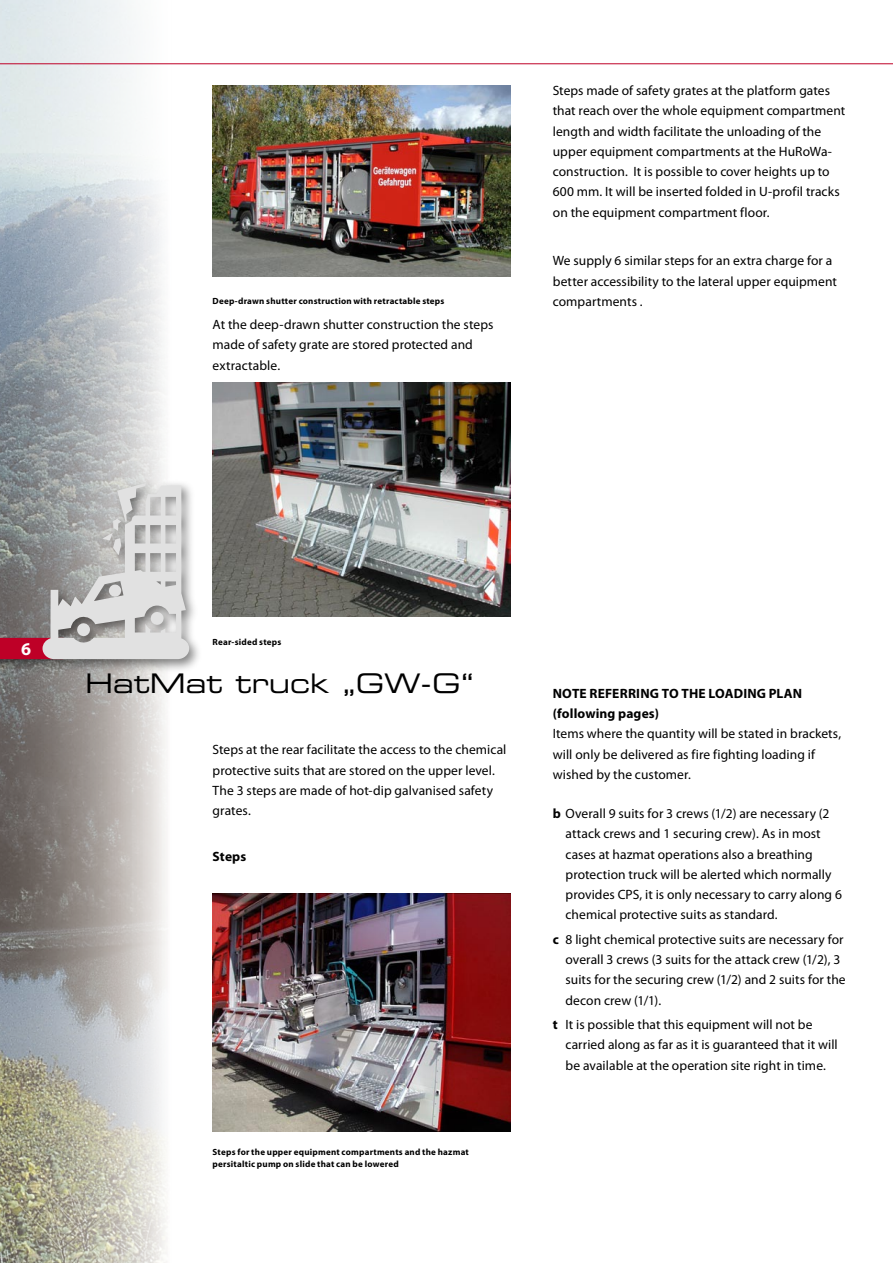
<style>
.page{position:relative;width:893px;height:1263px;background:#fff}
.page>*{position:absolute;margin:0;border:0;box-sizing:border-box;transform-origin:0 0}
.t1{font:27px "Eurostile LT Std Ex 2";color:#000}
.t2{font:700 18px "Myriad Pro";color:#fff}
.Fliesstext{font:13.5px/20.2px "Myriad Pro";letter-spacing:.005em;color:#000}
.Aufzählung{font:13.5px/20.2px "Myriad Pro";letter-spacing:.005em;color:#000}
.Fliesstext-2{font:700 13.5px "Myriad Pro";letter-spacing:.01em;color:#000}
.Bildunterschriften{font:700 9px/12px "Myriad Pro";letter-spacing:.025em;color:#000}
.s1{font-weight:700}
</style>
<div class="page">
<svg style="left:0;top:0;width:174px;height:1263px;background:#bcbdbc"></svg>
<div style="left:0;top:477px;width:204px;height:198px;background:#000;opacity:.5"></div>
<div style="left:0;top:638px;width:64px;height:21px;background:#be0027"></div>
<svg style="left:43px;top:483px;width:146px;height:176px;background:#c0c0c0"></svg>
<hr style="left:0;top:63px;width:893px;height:1px;background:#be0027">
<img style="left:213px;top:893px;width:297px;height:238px">
<img style="left:213px;top:85px;width:297px;height:191px">
<img style="left:213px;top:383px;width:297px;height:234px">
<p class="Bildunterschriften" style="left:213px;top:295px;width:233px">Deep-drawn shutter construction with retractable steps</p>
<p class="Fliesstext" style="left:213px;top:315px;width:282px">At the deep-drawn shutter construction the steps made of safety grate are stored protected and extractable.</p>
<p class="Fliesstext" style="left:553px;top:81px;width:294px">Steps made of safety grates at the platform gates that reach over the whole equipment compartment length and width facilitate the unloading of the upper equipment compartments at the HuRoWa&shy;construction. It is possible to cover heights up to 600 mm. It will be inserted folded in U-profil tracks on the equipment compartment floor.</p>
<p class="Fliesstext" style="left:553px;top:251px;width:286px">We supply 6 similar steps for an extra charge for a better accessibility to the lateral upper equipment compartments .</p>
<h2 class="t2" style="left:21px;top:638px;width:11px">6</h2>
<p class="Bildunterschriften" style="left:213px;top:636px;width:70px">Rear-sided steps</p>
<h1 class="t1" style="left:85px;top:665px;width:390px">HatMat truck „GW-G“</h1>
<p class="Fliesstext" style="left:213px;top:740px;width:295px">Steps at the rear facilitate the access to the chemical protective suits that are stored on the upper level.<br>The 3 steps are made of hot-dip galvanised safety grates.</p>
<p class="Fliesstext-2" style="left:213px;top:848px;width:35px">Steps</p>
<p class="Bildunterschriften" style="left:213px;top:1146px;width:258px">Steps for the upper equipment compartments and the hazmat persitaltic pump on slide that can be lowered</p>
<p class="Fliesstext" style="left:553px;top:683px;width:290px"><span class="s1">NOTE REFERRING TO THE LOADING PLAN (following pages)<br></span>Items where the quantity will be stated in brackets, will only be delivered as fire fighting loading if wished by the customer.</p>
<p class="Aufzählung" style="left:566px;top:804px;width:278px;text-indent:-13px"><span class="s1">b</span> Overall 9 suits for 3 crews (1/2) are necessary (2 attack crews and 1 securing crew). As in most cases at hazmat operations also a breathing protection truck will be alerted which normally provides CPS, it is only necessary to carry along 6 chemical protective suits as standard.</p>
<p class="Aufzählung" style="left:566px;top:929px;width:282px;text-indent:-13px"><span class="s1">c</span> 8 light chemical protective suits are necessary for overall 3 crews (3 suits for the attack crew (1/2), 3 suits for the securing crew (1/2) and 2 suits for the decon crew (1/1).</p>
<p class="Aufzählung" style="left:566px;top:1015px;width:274px;text-indent:-13px"><span class="s1">t</span> It is possible that this equipment will not be carried along as far as it is guaranteed that it will be available at the operation site right in time.</p>
</div>
